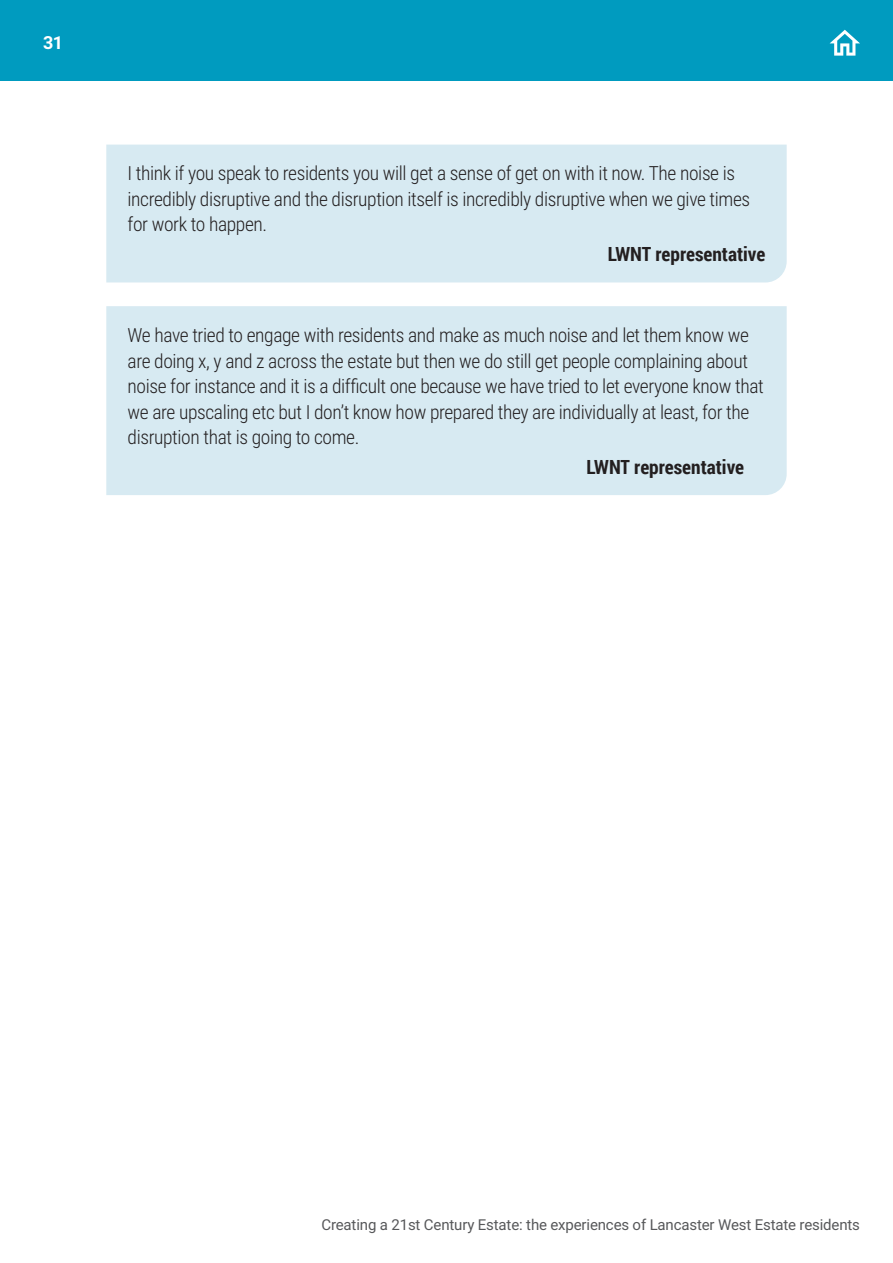
<style>
.page{position:relative;width:893px;height:1263px;background:#fff}
.page>*{position:absolute;margin:0;border:0;box-sizing:border-box;transform-origin:0 0}
.t1{font:300 19.5px/25.5px "Roboto Condensed";letter-spacing:-.02em;color:#231f20}
.t2{font:700 19.5px "Roboto Condensed";color:#231f20}
.t3{font:700 18px "Roboto";color:#fff}
.t4{font:15px "Roboto";letter-spacing:-.01em;color:#57585a}
</style>
<div class="page">
<div style="left:0;top:0;width:893px;height:81px;background:#009bbf"></div>
<svg style="left:830px;top:30px;width:30px;height:26px"></svg>
<div style="left:106px;top:145px;width:681px;height:137px;background:#d7eaf2"></div>
<div style="left:106px;top:306px;width:681px;height:189px;background:#d7eaf2"></div>
<p class="t3" style="left:43px;top:30px;width:22px">31</p>
<p class="t1" style="left:128px;top:160px;width:624px">I think if you speak to residents you will get a sense of get on with it now. The noise is incredibly disruptive and the disruption itself is incredibly disruptive when we give times for work to happen.</p>
<p class="t2" style="left:608px;top:241px;width:159px">LWNT representative</p>
<p class="t1" style="left:128px;top:322px;width:638px">We have tried to engage with residents and make as much noise and let them know we are doing x, y and z across the estate but then we do still get people complaining about noise for instance and it is a difficult one because we have tried to let everyone know that we are upscaling etc but I don’t know how prepared they are individually at least, for the disruption that is going to come.</p>
<p class="t2" style="left:586px;top:453px;width:159px">LWNT representative</p>
<p class="t4" style="left:321px;top:1214px;width:540px">Creating a 21st Century Estate: the experiences of Lancaster West Estate residents</p>
</div>
